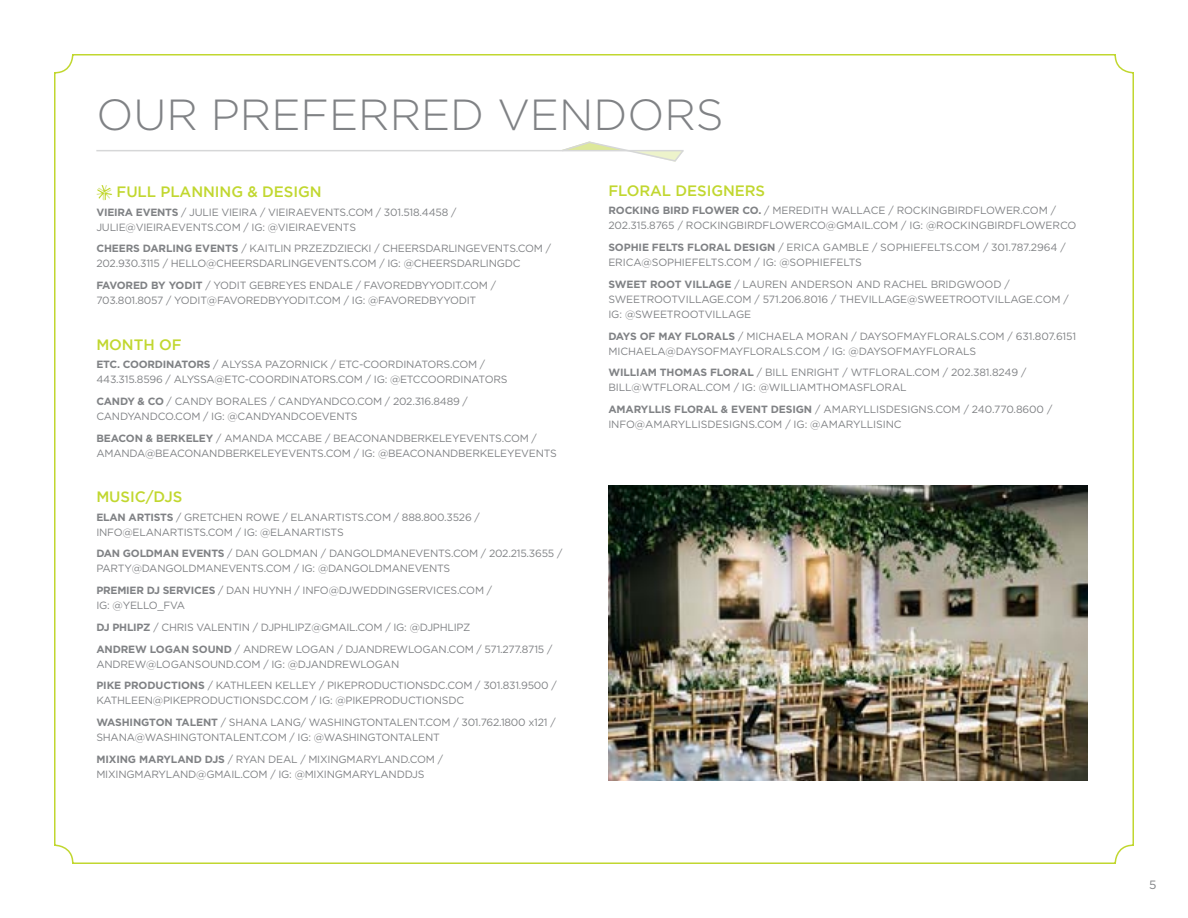
<style>
.page{position:relative;width:1188px;height:918px;background:#fff}
.page>*{position:absolute;margin:0;border:0;box-sizing:border-box;transform-origin:0 0}
.t1{font:300 43.5px "Gotham";color:#808285}
.t2{font:500 15px "Gotham";letter-spacing:-.005em;color:#c1d72f}
.t3{font:12px "Gotham";color:#808285}
.t4{font:10.5px/15px "Gotham";letter-spacing:-.02em;color:#808285}
.s1{font-weight:700}
</style>
<div class="page">
<svg style="left:96px;top:185px;width:16px;height:15px"></svg>
<hr style="left:96px;top:150px;width:588px;height:1px;background:#d6d7d8">
<svg style="left:560px;top:141px;width:124px;height:21px"></svg>
<img style="left:608px;top:485px;width:480px;height:296px">
<h1 class="t1" style="left:96px;top:87px;width:629px">OUR PREFERRED VENDORS</h1>
<h2 class="t2" style="left:117px;top:184px;width:207px">FULL PLANNING &amp; DESIGN</h2>
<p class="t4" style="left:96px;top:204px;width:362px"><span class="s1">VIEIRA EVENTS</span> / JULIE VIEIRA / VIEIRAEVENTS.COM / 301.518.4458 /<br>JULIE@VIEIRAEVENTS.COM / IG: @VIEIRAEVENTS</p>
<p class="t4" style="left:96px;top:241px;width:456px"><span class="s1">CHEERS DARLING EVENTS</span> / KAITLIN PRZEZDZIECKI / CHEERSDARLINGEVENTS.COM /<br>202.930.3115 / HELLO@CHEERSDARLINGEVENTS.COM / IG: @CHEERSDARLINGDC</p>
<p class="t4" style="left:96px;top:278px;width:401px"><span class="s1">FAVORED BY YODIT</span> / YODIT GEBREYES ENDALE / FAVOREDBYYODIT.COM /<br>703.801.8057 / YODIT@FAVOREDBYYODIT.COM / IG: @FAVOREDBYYODIT</p>
<h2 class="t2" style="left:96px;top:336px;width:87px">MONTH OF</h2>
<p class="t4" style="left:96px;top:357px;width:413px"><span class="s1">ETC. COORDINATORS</span> / ALYSSA PAZORNICK / ETC-COORDINATORS.COM /<br>443.315.8596 / ALYSSA@ETC-COORDINATORS.COM / IG: @ETCCOORDINATORS</p>
<p class="t4" style="left:96px;top:393px;width:373px"><span class="s1">CANDY &amp; CO</span> / CANDY BORALES / CANDYANDCO.COM / 202.316.8489 /<br>CANDYANDCO.COM / IG: @CANDYANDCOEVENTS</p>
<p class="t4" style="left:96px;top:430px;width:462px"><span class="s1">BEACON &amp; BERKELEY</span> / AMANDA MCCABE / BEACONANDBERKELEYEVENTS.COM /<br>AMANDA@BEACONANDBERKELEYEVENTS.COM / IG: @BEACONANDBERKELEYEVENTS</p>
<h2 class="t2" style="left:96px;top:488px;width:88px">MUSIC/DJS</h2>
<p class="t4" style="left:96px;top:509px;width:385px"><span class="s1">ELAN ARTISTS</span> / GRETCHEN ROWE / ELANARTISTS.COM / 888.800.3526 /<br>INFO@ELANARTISTS.COM / IG: @ELANARTISTS</p>
<p class="t4" style="left:96px;top:546px;width:468px"><span class="s1">DAN GOLDMAN EVENTS</span> / DAN GOLDMAN / DANGOLDMANEVENTS.COM / 202.215.3655 /<br>PARTY@DANGOLDMANEVENTS.COM / IG: @DANGOLDMANEVENTS</p>
<p class="t4" style="left:96px;top:583px;width:397px"><span class="s1">PREMIER DJ SERVICES</span> / DAN HUYNH / INFO@DJWEDDINGSERVICES.COM /<br>IG: @YELLO_FVA</p>
<p class="t4" style="left:96px;top:616px;width:458px;line-height:21.8px"><span class="s1">DJ PHLIPZ</span> / CHRIS VALENTIN / DJPHLIPZ@GMAIL.COM / IG: @DJPHLIPZ<br><span class="s1">ANDREW LOGAN SOUND</span> / ANDREW LOGAN / DJANDREWLOGAN.COM / 571.277.8715 /</p>
<p class="t4" style="left:96px;top:653px;width:462px;line-height:21.8px">ANDREW@LOGANSOUND.COM / IG: @DJANDREWLOGAN<br><span class="s1">PIKE PRODUCTIONS</span> / KATHLEEN KELLEY / PIKEPRODUCTIONSDC.COM / 301.831.9500 /</p>
<p class="t4" style="left:96px;top:689px;width:461px;line-height:21.8px">KATHLEEN@PIKEPRODUCTIONSDC.COM / IG: @PIKEPRODUCTIONSDC<br><span class="s1">WASHINGTON TALENT</span> / SHANA LANG/ WASHINGTONTALENT.COM / 301.762.1800 x121 /</p>
<p class="t4" style="left:96px;top:726px;width:348px;line-height:21.8px">SHANA@WASHINGTONTALENT.COM / IG: @WASHINGTONTALENT<br><span class="s1">MIXING MARYLAND DJS</span> / RYAN DEAL / MIXINGMARYLAND.COM /</p>
<p class="t4" style="left:96px;top:766px;width:330px">MIXINGMARYLAND@GMAIL.COM / IG: @MIXINGMARYLANDDJS</p>
<h2 class="t2" style="left:608px;top:182px;width:158px">FLORAL DESIGNERS</h2>
<p class="t4" style="left:608px;top:203px;width:470px"><span class="s1">ROCKING BIRD FLOWER CO.</span> / MEREDITH WALLACE / ROCKINGBIRDFLOWER.COM /<br>202.315.8765 / ROCKINGBIRDFLOWERCO@GMAIL.COM / IG: @ROCKINGBIRDFLOWERCO</p>
<p class="t4" style="left:608px;top:240px;width:459px"><span class="s1">SOPHIE FELTS FLORAL DESIGN</span> / ERICA GAMBLE / SOPHIEFELTS.COM / 301.787.2964 /<br>ERICA@SOPHIEFELTS.COM / IG: @SOPHIEFELTS</p>
<p class="t4" style="left:608px;top:276px;width:462px"><span class="s1">SWEET ROOT VILLAGE</span> / LAUREN ANDERSON AND RACHEL BRIDGWOOD /<br>SWEETROOTVILLAGE.COM / 571.206.8016 / THEVILLAGE@SWEETROOTVILLAGE.COM /<br>IG: @SWEETROOTVILLAGE</p>
<p class="t4" style="left:608px;top:328px;width:469px"><span class="s1">DAYS OF MAY FLORALS</span> / MICHAELA MORAN / DAYSOFMAYFLORALS.COM / 631.807.6151<br>MICHAELA@DAYSOFMAYFLORALS.COM / IG: @DAYSOFMAYFLORALS</p>
<p class="t4" style="left:608px;top:365px;width:420px"><span class="s1">WILLIAM THOMAS FLORAL</span> / BILL ENRIGHT / WTFLORAL.COM / 202.381.8249 /<br>BILL@WTFLORAL.COM / IG: @WILLIAMTHOMASFLORAL</p>
<p class="t4" style="left:608px;top:402px;width:446px"><span class="s1">AMARYLLIS FLORAL &amp; EVENT DESIGN</span> / AMARYLLISDESIGNS.COM / 240.770.8600 /<br>INFO@AMARYLLISDESIGNS.COM / IG: @AMARYLLISINC</p>
<p class="t3" style="left:1149px;top:877px;width:9px">5</p>
</div>
